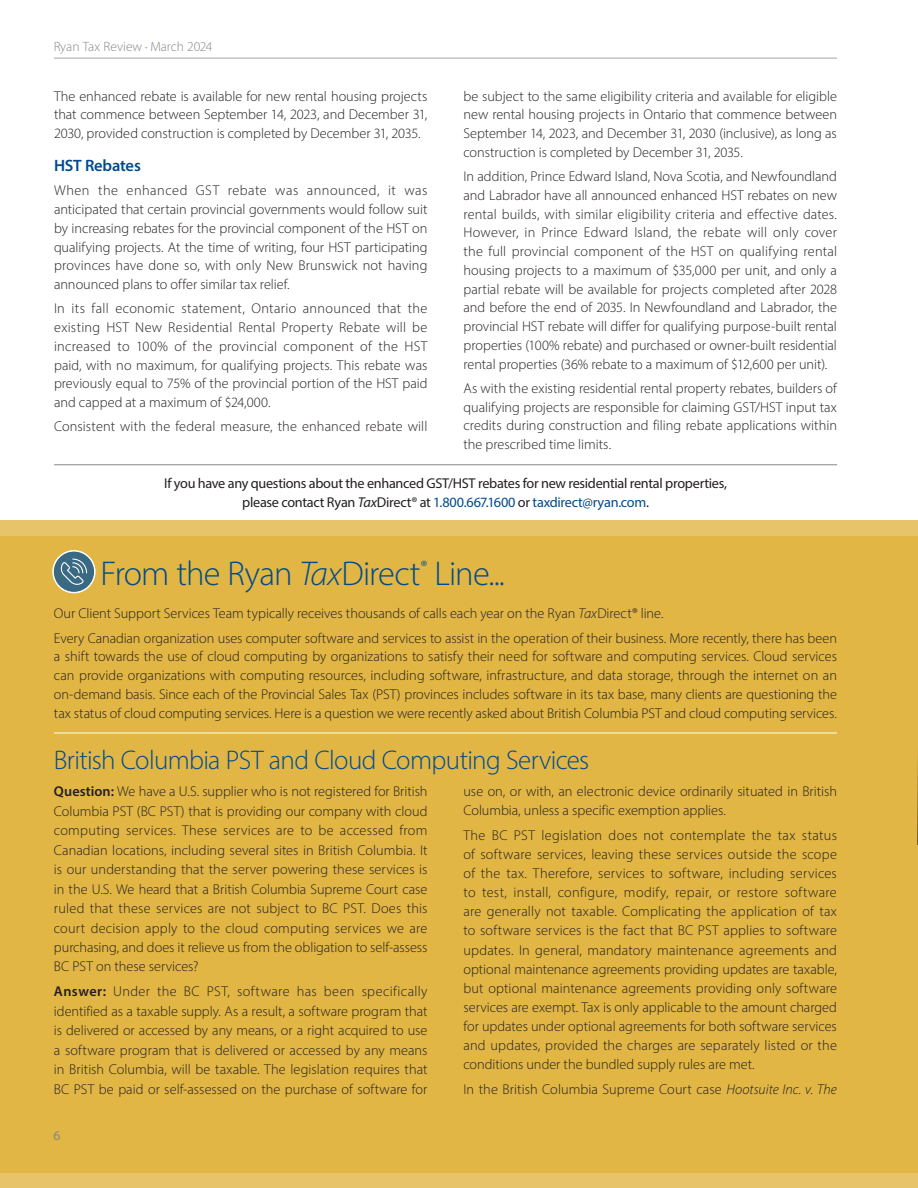
<style>
.page{position:relative;width:918px;height:1188px;background:#fff}
.page>*{position:absolute;margin:0;border:0;box-sizing:border-box;transform-origin:0 0}
.t1{font:300 34.5px "Myriad Pro";letter-spacing:-.025em;color:#004a8d}
.t2{font:300 27px "Myriad Pro";letter-spacing:-.025em;color:#004a8d}
.t3{font:600 16.5px "Myriad Pro";letter-spacing:-.01em;color:#004a8d}
.t4{font:300 14.25px/18.8px "Myriad Pro";color:#231f20;text-align:justify}
.t5{font:14.25px/18.8px "Myriad Pro";letter-spacing:-.02em;color:#231f20;text-align:center}
.t6{font:300 13.5px "Myriad Pro";color:#858686}
.t7{font:13.5px "Myriad Pro";color:#858686}
.s1{font-size:9px;color:#ea8f29}
.s2{font-style:italic}
.s3{color:#004a8d}
.s4{font-weight:600}
</style>
<div class="page">
<div style="left:0;top:520px;width:918px;height:668px;background:#e7c46a"></div>
<div style="left:0;top:536px;width:918px;height:637px;background:#e1b645"></div>
<hr style="left:917px;top:857px;width:1px;height:331px;background:#d9dee4">
<svg style="left:917px;top:759px;width:1px;height:86px"></svg>
<hr style="left:54px;top:464px;width:783px;height:1px;background:#858686">
<svg style="left:53px;top:551px;width:42px;height:42px"></svg>
<svg style="left:61px;top:559px;width:26px;height:26px"></svg>
<div style="left:53px;top:550px;width:42px;height:43px;border:1px solid #fff;border-radius:50%"></div>
<div style="left:53px;top:551px;width:42px;height:41px;border:1px solid #fff;border-radius:50%"></div>
<hr style="left:54px;top:733px;width:783px;height:1px;background:#fff">
<hr style="left:54px;top:58px;width:783px;height:1px;background:#a4a3a3">
<p class="t6" style="left:53px;top:38px;width:161px">Ryan Tax Review <span class="s1">•</span> March 2024</p>
<p class="t4" style="left:54px;top:86px;width:375px">The enhanced rebate is available for new rental housing projects that commence between September 14, 2023, and December 31, 2030, provided construction is completed by December 31, 2035.</p>
<p class="t3" style="left:54px;top:155px;width:88px">HST Rebates</p>
<p class="t4" style="left:54px;top:181px;width:375px">When the enhanced GST rebate was announced, it was anticipated that certain provincial governments would follow suit by increasing rebates for the provincial component of the HST on qualifying projects. At the time of writing, four HST participating provinces have done so, with only New Brunswick not having announced plans to offer similar tax relief.</p>
<p class="t4" style="left:54px;top:299px;width:375px">In its fall economic statement, Ontario announced that the existing HST New Residential Rental Property Rebate will be increased to 100% of the provincial component of the HST paid, with no maximum, for qualifying projects. This rebate was previously equal to 75% of the provincial portion of the HST paid and capped at a maximum of $24,000.</p>
<p class="t4" style="left:54px;top:417px;width:375px">Consistent with the federal measure, the enhanced rebate will</p>
<p class="t4" style="left:464px;top:86px;width:375px">be subject to the same eligibility criteria and available for eligible new rental housing projects in Ontario that commence between September 14, 2023, and December 31, 2030 (inclusive), as long as construction is completed by December 31, 2035.</p>
<p class="t4" style="left:464px;top:167px;width:375px">In addition, Prince Edward Island, Nova Scotia, and Newfoundland and Labrador have all announced enhanced HST rebates on new rental builds, with similar eligibility criteria and effective dates.<br>However, in Prince Edward Island, the rebate will only cover the full provincial component of the HST on qualifying rental housing projects to a maximum of $35,000 per unit, and only a partial rebate will be available for projects completed after 2028 and before the end of 2035. In Newfoundland and Labrador, the provincial HST rebate will differ for qualifying purpose-built rental properties (100% rebate) and purchased or owner-built residential rental properties (36% rebate to a maximum of $12,600 per unit).</p>
<p class="t4" style="left:464px;top:379px;width:375px">As with the existing residential rental property rebates, builders of qualifying projects are responsible for claiming GST/HST input tax credits during construction and filing rebate applications within the prescribed time limits.</p>
<p class="t5" style="left:164px;top:474px;width:564px">If you have any questions about the enhanced GST/HST rebates for new residential rental properties, please contact Ryan <span class="s2">Tax</span>Direct® at <span class="s3">1.800.667.1600</span> or <span class="s3">taxdirect@ryan.com</span>.</p>
<h1 class="t1" style="left:101px;top:552px;width:406px">From the Ryan <span class="s2">Tax</span>Direct<sup>®</sup> Line...</h1>
<p class="t4" style="left:54px;top:601px;width:785px;line-height:24.2px">Our Client Support Services Team typically receives thousands of calls each year on the Ryan <span class="s2">Tax</span>Direct® line.<br>Every Canadian organization uses computer software and services to assist in the operation of their business. More recently, there has been</p>
<p class="t4" style="left:54px;top:647px;width:785px">a shift towards the use of cloud computing by organizations to satisfy their need for software and computing services. Cloud services can provide organizations with computing resources, including software, infrastructure, and data storage, through the internet on an on-demand basis. Since each of the Provincial Sales Tax (PST) provinces includes software in its tax base, many clients are questioning the tax status of cloud computing services. Here is a question we were recently asked about British Columbia PST and cloud computing services.</p>
<h2 class="t2" style="left:54px;top:743px;width:537px">British Columbia PST and Cloud Computing Services</h2>
<p class="t4" style="left:54px;top:782px;width:375px;line-height:19.5px"><span class="s4">Question:</span> We have a U.S. supplier who is not registered for British Columbia PST (BC PST) that is providing our company with cloud computing services. These services are to be accessed from Canadian locations, including several sites in British Columbia. It is our understanding that the server powering these services is in the U.S. We heard that a British Columbia Supreme Court case ruled that these services are not subject to BC PST. Does this court decision apply to the cloud computing services we are purchasing, and does it relieve us from the obligation to self-assess BC PST on these services?</p>
<p class="t4" style="left:54px;top:982px;width:375px;line-height:19.5px"><span class="s4">Answer:</span> Under the BC PST, software has been specifically identified as a taxable supply. As a result, a software program that is delivered or accessed by any means, or a right acquired to use a software program that is delivered or accessed by any means in British Columbia, will be taxable. The legislation requires that BC PST be paid or self-assessed on the purchase of software for</p>
<p class="t4" style="left:463px;top:782px;width:375px">use on, or with, an electronic device ordinarily situated in British<br>Columbia, unless a specific exemption applies.</p>
<p class="t4" style="left:463px;top:826px;width:375px">The BC PST legislation does not contemplate the tax status of software services, leaving these services outside the scope of the tax. Therefore, services to software, including services to test, install, configure, modify, repair, or restore software are generally not taxable. Complicating the application of tax to software services is the fact that BC PST applies to software updates. In general, mandatory maintenance agreements and optional maintenance agreements providing updates are taxable, but optional maintenance agreements providing only software services are exempt. Tax is only applicable to the amount charged for updates under optional agreements for both software services and updates, provided the charges are separately listed or the conditions under the bundled supply rules are met.</p>
<p class="t4" style="left:463px;top:1079px;width:375px">In the British Columbia Supreme Court case <span class="s2">Hootsuite Inc. v. The</span></p>
<p class="t7" style="left:54px;top:1127px;width:8px">6</p>
</div>
